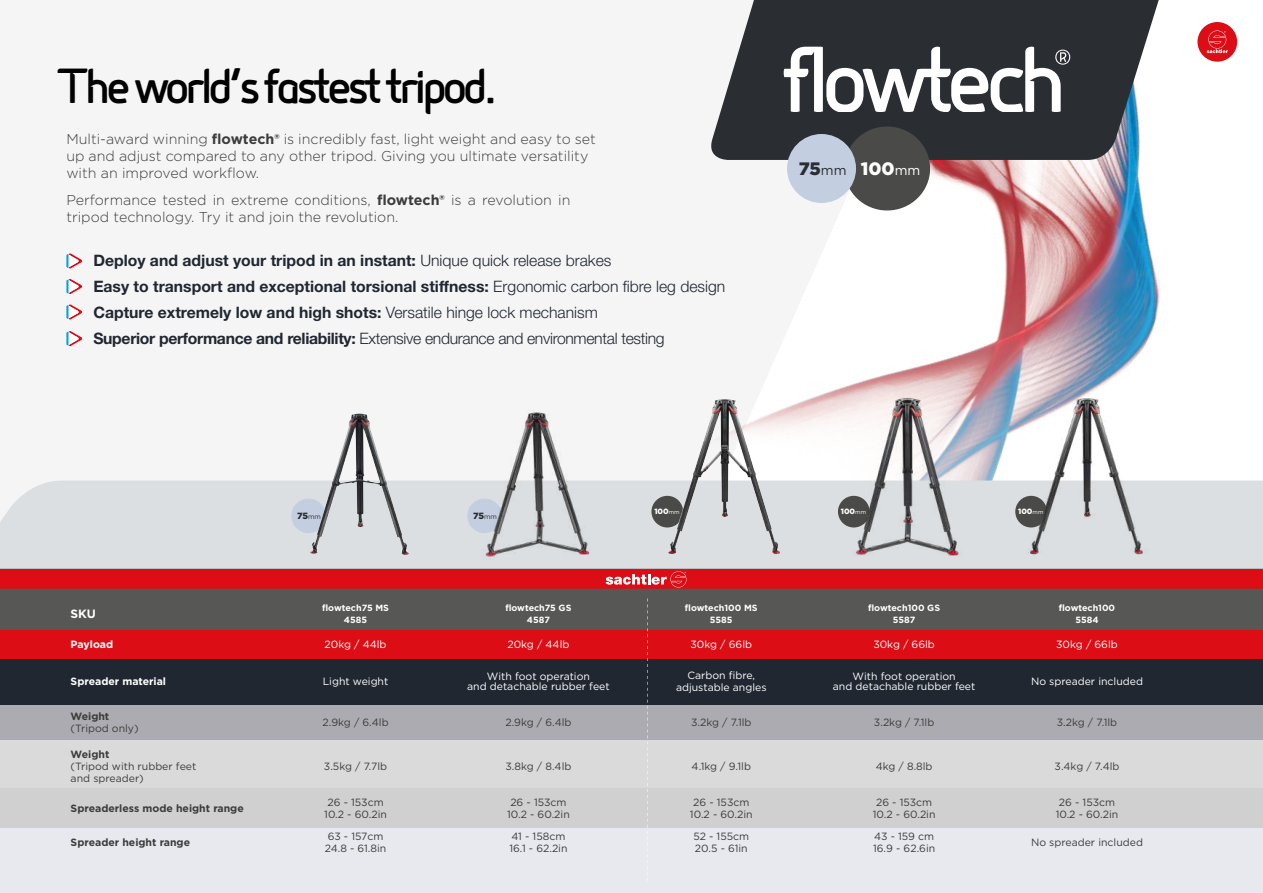
<style>
.page{position:relative;width:1263px;height:893px;background:#fff}
.page>*{position:absolute;margin:0;border:0;box-sizing:border-box;transform-origin:0 0}
.t1{font:46.5px "Culturo";letter-spacing:-.04em;color:#000}
.t2{font:900 18px "Gotham";color:#fff}
.t3{font:700 15.75px/26.1px "Helvetica Neue LT Std";color:#202731}
.t4{font:300 14.25px/17.2px "Gotham";color:#3c3c3b}
.t5{font:700 12px "Gotham";color:#fff}
.t6{font:10.5px/12px "Gotham";color:#3c3c3b}
.t7{font:10.5px/10.5px "Gotham";color:#fff;text-align:center}
.t8{font:700 10.5px "Gotham";color:#3c3c3b}
.t9{font:700 10.5px "Gotham";color:#fff}
.t10{font:700 9px/12px "Gotham";color:#fff;text-align:center}
.t11{font:900 9px "Gotham";color:#2a2e33}
.t12{font:900 7.65px "Gotham";color:#fff}
.s1{font-weight:700}
.s2{font-family:"Culturo";font-weight:400;font-size:27px;color:#a4adbd}
.s3{font-weight:300}
.s4{color:#2a2e33}
.s5{font-weight:400;font-size:13.5px;color:#2a2e33}
.s6{font-weight:400;font-size:13.5px}
.s7{font-weight:400;font-size:6.75px}
.s8{font-weight:400;font-size:5.7px}
</style>
<div class="page">
<svg style="left:69px;top:22px;width:1169px;height:458px;fill:#f5f5f6"></svg>
<div style="left:0;top:659px;width:1263px;height:64px;background:#202731"></div>
<div style="left:0;top:828px;width:1263px;height:65px;background:#e7e9ef"></div>
<div style="left:0;top:705px;width:1263px;height:35px;background:#acabb1"></div>
<div style="left:0;top:740px;width:1263px;height:48px;background:#dadada"></div>
<div style="left:0;top:788px;width:1263px;height:40px;background:#d0d0d0"></div>
<div style="left:0;top:569px;width:1263px;height:62px;background:#575756"></div>
<div style="left:0;top:630px;width:1263px;height:29px;background:#dc0d15"></div>
<svg style="left:706px;top:0;width:495px;height:160px;fill:#2a2e33"></svg>
<svg style="left:784px;top:47px;width:286px;height:64px"></svg>
<div style="left:844px;top:127px;width:86px;height:83px;background:#4a4a49;border-radius:50%"></div>
<div style="left:787px;top:134px;width:69px;height:69px;background:#c4cee1;border-radius:50%"></div>
<div style="left:0;top:480px;width:1263px;height:89px;background:#dbdfe1"></div>
<div style="left:0;top:569px;width:1263px;height:20px;background:#dc0d15"></div>
<div style="left:291px;top:499px;width:35px;height:34px;background:#c4cee1;border-radius:50%"></div>
<img style="left:310px;top:414px;width:49px;height:140px">
<div style="left:467px;top:499px;width:35px;height:34px;background:#c4cee1;border-radius:50%"></div>
<img style="left:481px;top:399px;width:113px;height:168px">
<div style="left:651px;top:496px;width:32px;height:31px;background:#4a4a49;border-radius:50%"></div>
<img style="left:667px;top:400px;width:61px;height:154px">
<div style="left:838px;top:496px;width:32px;height:31px;background:#4a4a49;border-radius:50%"></div>
<img style="left:847px;top:383px;width:121px;height:182px">
<div style="left:1015px;top:496px;width:32px;height:31px;background:#4a4a49;border-radius:50%"></div>
<img style="left:1021px;top:375px;width:135px;height:195px">
<svg style="left:66px;top:253px;width:16px;height:16px"></svg>
<svg style="left:66px;top:304px;width:16px;height:16px"></svg>
<svg style="left:66px;top:279px;width:16px;height:15px"></svg>
<svg style="left:66px;top:331px;width:16px;height:15px"></svg>
<svg style="left:647px;top:598px;width:1px;height:283px"></svg>
<svg style="left:606px;top:571px;width:80px;height:16px"></svg>
<div style="left:1197px;top:22px;width:40px;height:40px;background:#dc0d15;border-radius:50%"></div>
<svg style="left:1207px;top:31px;width:21px;height:22px"></svg>
<h1 class="t1" style="left:58px;top:59px;width:440px">The world’s fastest tripod.</h1>
<h3 class="t4" style="left:66px;top:130px;width:531px">Multi-award winning <span class="s1">flowtech®</span> is incredibly fast, light weight and easy to set up and adjust compared to any other tripod. Giving you ultimate versatility with an improved workflow.</h3>
<h3 class="t4" style="left:66px;top:191px;width:505px">Performance tested in extreme conditions, <span class="s1">flowtech®</span> is a revolution in tripod technology. Try it and join the revolution.</h3>
<p class="t3" style="left:69px;top:247px;width:658px"><span class="s2">›</span> Deploy and adjust your tripod in an instant: <span class="s3">Unique quick release brakes<br></span><span class="s2">›</span> Easy to transport and exceptional torsional stiffness: <span class="s3">Ergonomic carbon fibre leg design </span><span class="s2">›</span> Capture extremely low and high shots: <span class="s3">Versatile hinge lock mechanism<br></span><span class="s2">›</span> Superior performance and reliability: <span class="s3">Extensive endurance and environmental testing</span></p>
<h2 class="t2" style="left:799px;top:156px;width:123px"><span class="s4">75</span><span class="s5">mm</span> 100<span class="s6">mm</span></h2>
<p class="t11" style="left:297px;top:509px;width:25px">75<span class="s7">mm</span></p>
<p class="t11" style="left:473px;top:509px;width:25px">75<span class="s7">mm</span></p>
<p class="t12" style="left:654px;top:506px;width:27px">100<span class="s8">mm</span></p>
<p class="t12" style="left:841px;top:506px;width:27px">100<span class="s8">mm</span></p>
<p class="t12" style="left:1018px;top:506px;width:27px">100<span class="s8">mm</span></p>
<p class="t5" style="left:71px;top:606px;width:27px">SKU</p>
<p class="t10" style="left:322px;top:602px;width:68px">flowtech75 MS<br>4585</p>
<p class="t10" style="left:505px;top:602px;width:68px">flowtech75 GS<br>4587</p>
<p class="t10" style="left:685px;top:602px;width:74px">flowtech100 MS<br>5585</p>
<p class="t10" style="left:868px;top:602px;width:73px">flowtech100 GS<br>5587</p>
<p class="t10" style="left:1059px;top:602px;width:58px">flowtech100<br>5584</p>
<p class="t9" style="left:71px;top:638px;width:44px">Payload</p>
<p class="t7" style="left:325px;top:639px;width:63px">20kg / 44lb</p>
<p class="t7" style="left:507px;top:639px;width:63px">20kg / 44lb</p>
<p class="t7" style="left:690px;top:639px;width:63px">30kg / 66lb</p>
<p class="t7" style="left:873px;top:639px;width:63px">30kg / 66lb</p>
<p class="t7" style="left:1056px;top:639px;width:63px">30kg / 66lb</p>
<p class="t9" style="left:71px;top:674px;width:97px">Spreader material</p>
<p class="t7" style="left:323px;top:676px;width:67px">Light weight</p>
<p class="t7" style="left:467px;top:671px;width:144px">With foot operation<br>and detachable rubber feet</p>
<p class="t7" style="left:676px;top:669px;width:92px;line-height:12px">Carbon fibre, adjustable angles</p>
<p class="t7" style="left:833px;top:671px;width:144px">With foot operation<br>and detachable rubber feet</p>
<p class="t7" style="left:1031px;top:676px;width:113px">No spreader included</p>
<p class="t8" style="left:71px;top:709px;width:40px">Weight</p>
<p class="t6" style="left:71px;top:722px;width:70px">(Tripod only)</p>
<p class="t6" style="left:322px;top:716px;width:68px">2.9kg / 6.4lb</p>
<p class="t6" style="left:505px;top:716px;width:68px">2.9kg / 6.4lb</p>
<p class="t6" style="left:691px;top:716px;width:62px">3.2kg / 7.1lb</p>
<p class="t6" style="left:874px;top:716px;width:62px">3.2kg / 7.1lb</p>
<p class="t6" style="left:1057px;top:716px;width:62px">3.2kg / 7.1lb</p>
<p class="t8" style="left:71px;top:747px;width:40px">Weight</p>
<p class="t6" style="left:71px;top:760px;width:127px">(Tripod with rubber feet and spreader)</p>
<p class="t6" style="left:324px;top:760px;width:65px">3.5kg / 7.7lb</p>
<p class="t6" style="left:505px;top:760px;width:67px">3.8kg / 8.4lb</p>
<p class="t6" style="left:692px;top:760px;width:61px">4.1kg / 9.1lb</p>
<p class="t6" style="left:876px;top:760px;width:58px">4kg / 8.8lb</p>
<p class="t6" style="left:1054px;top:760px;width:66px">3.4kg / 7.4lb</p>
<p class="t8" style="left:71px;top:801px;width:175px">Spreaderless mode height range</p>
<p class="t6" style="left:324px;top:796px;width:64px;text-align:center">26 - 153cm<br>10.2 - 60.2in</p>
<p class="t6" style="left:507px;top:796px;width:64px;text-align:center">26 - 153cm<br>10.2 - 60.2in</p>
<p class="t6" style="left:690px;top:796px;width:64px;text-align:center">26 - 153cm<br>10.2 - 60.2in</p>
<p class="t6" style="left:873px;top:796px;width:64px;text-align:center">26 - 153cm<br>10.2 - 60.2in</p>
<p class="t6" style="left:1056px;top:796px;width:64px;text-align:center">26 - 153cm<br>10.2 - 60.2in</p>
<p class="t8" style="left:71px;top:836px;width:121px">Spreader height range</p>
<p class="t6" style="left:325px;top:830px;width:63px">63 - 157cm<br>24.8 - 61.8in</p>
<p class="t6" style="left:509px;top:830px;width:60px">41 - 158cm<br>16.1 - 62.2in</p>
<p class="t6" style="left:693px;top:830px;width:57px">52 - 155cm<br>20.5 - 61in</p>
<p class="t6" style="left:873px;top:830px;width:64px">43 - 159 cm<br>16.9 - 62.6in</p>
<p class="t6" style="left:1031px;top:836px;width:113px">No spreader included</p>
</div>
